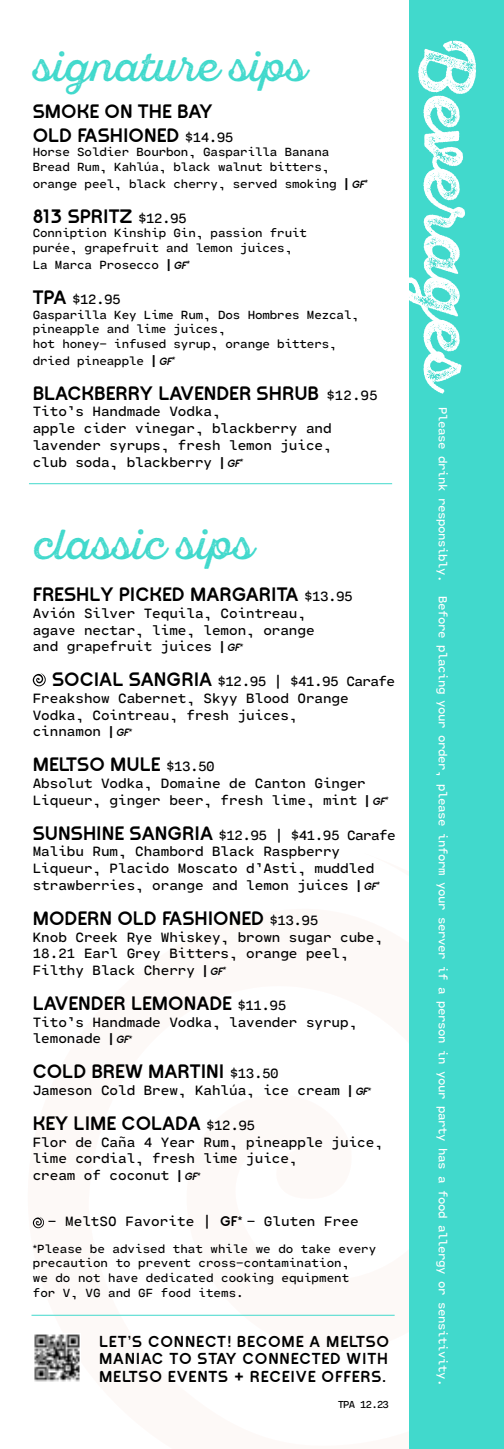
<style>
.page{position:relative;width:504px;height:1449px;background:#fff}
.page>*{position:absolute;margin:0;border:0;box-sizing:border-box;transform-origin:0 0}
.t1{font:67.9px "Sant Elia Rough Alt Bold Thr";color:#fff}
.t2{font:42px "Sant Elia Rough Alt";color:#41d9cc}
.t3{font:700 19.25px/23.1px "Meltix";color:#000}
.t4{font:700 15.75px/17.5px "Meltix";letter-spacing:.05em;color:#000;text-align:justify}
.t5{font:14px/16.6px "Cartograph CF";letter-spacing:-.005em;color:#000}
.t6{font:12.25px/14.7px "Cartograph CF";letter-spacing:-.01em;color:#000}
.t7{font:12.08px "Cartograph CF";letter-spacing:-.04em;color:#fff}
.t8{font:10.5px "Cartograph CF";letter-spacing:-.08em;color:#000}
.s1{font-family:"Cartograph CF";font-weight:400;font-size:14px}
.s2{font-family:"Meltix";font-weight:700;font-size:14px}
.s3{font-family:"Meltix";font-weight:700;font-style:italic;font-size:10.5px}
.s4{font-family:"Meltix";font-weight:700;font-size:19.25px}
.s5{font-family:"Meltix";font-weight:700}
</style>
<div class="page">
<div style="left:410px;top:0;width:94px;height:1449px;background:#41d9cc"></div>
<svg style="left:33px;top:673px;width:13px;height:13px"></svg>
<hr style="left:29px;top:483px;width:363px;height:1px;background:#41d9cc">
<img style="left:34px;top:1334px;width:46px;height:48px">
<hr style="left:32px;top:1315px;width:363px;height:1px;background:#41d9cc">
<svg style="left:33px;top:1216px;width:11px;height:12px"></svg>
<h1 class="t1" style="left:488px;top:35px;width:362px;rotate:90deg">Beverages</h1>
<p class="t7" style="left:450px;top:407px;width:981px;rotate:90deg">Please drink responsibly. Before placing your order, please inform your server if a person in your party has a food allergy or sensitivity.</p>
<h2 class="t2" style="left:33px;top:42px;width:275px">signature sips</h2>
<h3 class="t3" style="left:33px;top:101px;width:202px">SMOKE ON THE BAY<br>OLD FASHIONED <span class="s1">$14.95</span></h3>
<p class="t6" style="left:33px;top:145px;width:298px">Horse Soldier Bourbon, Gasparilla Banana<br>Bread Rum, Kahlúa, black walnut bitters,</p>
<p class="t6" style="left:33px;top:177px;width:336px">orange peel, black cherry, served smoking <span class="s2">|</span> <span class="s3">GF</span><sup>*</sup></p>
<h3 class="t3" style="left:33px;top:205px;width:156px">813 SPRITZ <span class="s1">$12.95</span></h3>
<p class="t6" style="left:33px;top:226px;width:276px">Conniption Kinship Gin, passion fruit purée, grapefruit and lemon juices,</p>
<p class="t6" style="left:33px;top:258px;width:159px">La Marca Prosecco <span class="s2">|</span> <span class="s3">GF</span><sup>*</sup></p>
<p class="t5" style="left:33px;top:291px;width:90px"><span class="s4">TPA</span> $12.95</p>
<p class="t6" style="left:33px;top:308px;width:328px">Gasparilla Key Lime Rum, Dos Hombres Mezcal, pineapple and lime juices,<br>hot honey- infused syrup, orange bitters,</p>
<p class="t6" style="left:33px;top:354px;width:144px">dried pineapple <span class="s2">|</span> <span class="s3">GF</span><sup>*</sup></p>
<h3 class="t3" style="left:33px;top:382px;width:346px">BLACKBERRY LAVENDER SHRUB <span class="s1">$12.95</span></h3>
<p class="t5" style="left:33px;top:404px;width:300px">Tito’s Handmade Vodka,<br>apple cider vinegar, blackberry and lavender syrups, fresh lemon juice, club soda, blackberry <span class="s5">|</span> <span class="s3">GF</span><sup>*</sup></p>
<h2 class="t2" style="left:33px;top:520px;width:222px">classic sips</h2>
<h3 class="t3" style="left:33px;top:584px;width:322px">FRESHLY PICKED MARGARITA <span class="s1">$13.95</span></h3>
<p class="t5" style="left:33px;top:605px;width:283px">Avión Silver Tequila, Cointreau, agave nectar, lime, lemon, orange and grapefruit juices <span class="s5">|</span> <span class="s3">GF</span><sup>*</sup></p>
<p class="t5" style="left:33px;top:674px;width:364px;text-indent:19px"><span class="s4">SOCIAL SANGRIA</span> $12.95 | $41.95 Carafe<br>Freakshow Cabernet, Skyy Blood Orange<br>Vodka, Cointreau, fresh juices,<br>cinnamon <span class="s5">|</span> <span class="s3">GF</span><sup>*</sup></p>
<h3 class="t3" style="left:33px;top:754px;width:184px">MELTSO MULE <span class="s1">$13.50</span></h3>
<p class="t5" style="left:33px;top:775px;width:357px">Absolut Vodka, Domaine de Canton Ginger<br>Liqueur, ginger beer, fresh lime, mint <span class="s5">|</span> <span class="s3">GF</span><sup>*</sup></p>
<p class="t5" style="left:33px;top:827px;width:365px"><span class="s4">SUNSHINE SANGRIA</span> $12.95 | $41.95 Carafe Malibu Rum, Chambord Black Raspberry Liqueur, Placido Moscato d’Asti, muddled strawberries, orange and lemon juices <span class="s5">|</span> <span class="s3">GF</span><sup>*</sup></p>
<h3 class="t3" style="left:33px;top:907px;width:287px">MODERN OLD FASHIONED <span class="s1">$13.95</span></h3>
<p class="t5" style="left:33px;top:929px;width:352px">Knob Creek Rye Whiskey, brown sugar cube,<br>18.21 Earl Grey Bitters, orange peel,<br>Filthy Black Cherry <span class="s5">|</span> <span class="s3">GF</span><sup>*</sup></p>
<h3 class="t3" style="left:33px;top:992px;width:255px">LAVENDER LEMONADE <span class="s1">$11.95</span></h3>
<p class="t5" style="left:33px;top:1014px;width:326px">Tito’s Handmade Vodka, lavender syrup, lemonade <span class="s5">|</span> <span class="s3">GF</span><sup>*</sup></p>
<h3 class="t3" style="left:33px;top:1061px;width:247px">COLD BREW MARTINI <span class="s1">$13.50</span></h3>
<p class="t5" style="left:33px;top:1083px;width:340px">Jameson Cold Brew, Kahlúa, ice cream <span class="s5">|</span> <span class="s3">GF</span><sup>*</sup></p>
<h3 class="t3" style="left:33px;top:1113px;width:224px">KEY LIME COLADA <span class="s1">$12.95</span></h3>
<p class="t5" style="left:33px;top:1134px;width:352px">Flor de Caña 4 Year Rum, pineapple juice, lime cordial, fresh lime juice,<br>cream of coconut <span class="s5">|</span> <span class="s3">GF</span><sup>*</sup></p>
<p class="t5" style="left:48px;top:1214px;width:312px">- MeltSO Favorite | <span class="s5">GF</span><sup>*</sup> - Gluten Free</p>
<p class="t6" style="left:33px;top:1242px;width:345px"><sup>*</sup>Please be advised that while we do take every precaution to prevent cross-contamination,<br>we do not have dedicated cooking equipment<br>for V, VG and GF food items.</p>
<p class="t4" style="left:99px;top:1333px;width:292px">LET’S CONNECT! BECOME A MELTSO MANIAC TO STAY CONNECTED WITH MELTSO EVENTS + RECEIVE OFFERS.</p>
<p class="t8" style="left:338px;top:1398px;width:53px">TPA 12.23</p>
</div>
